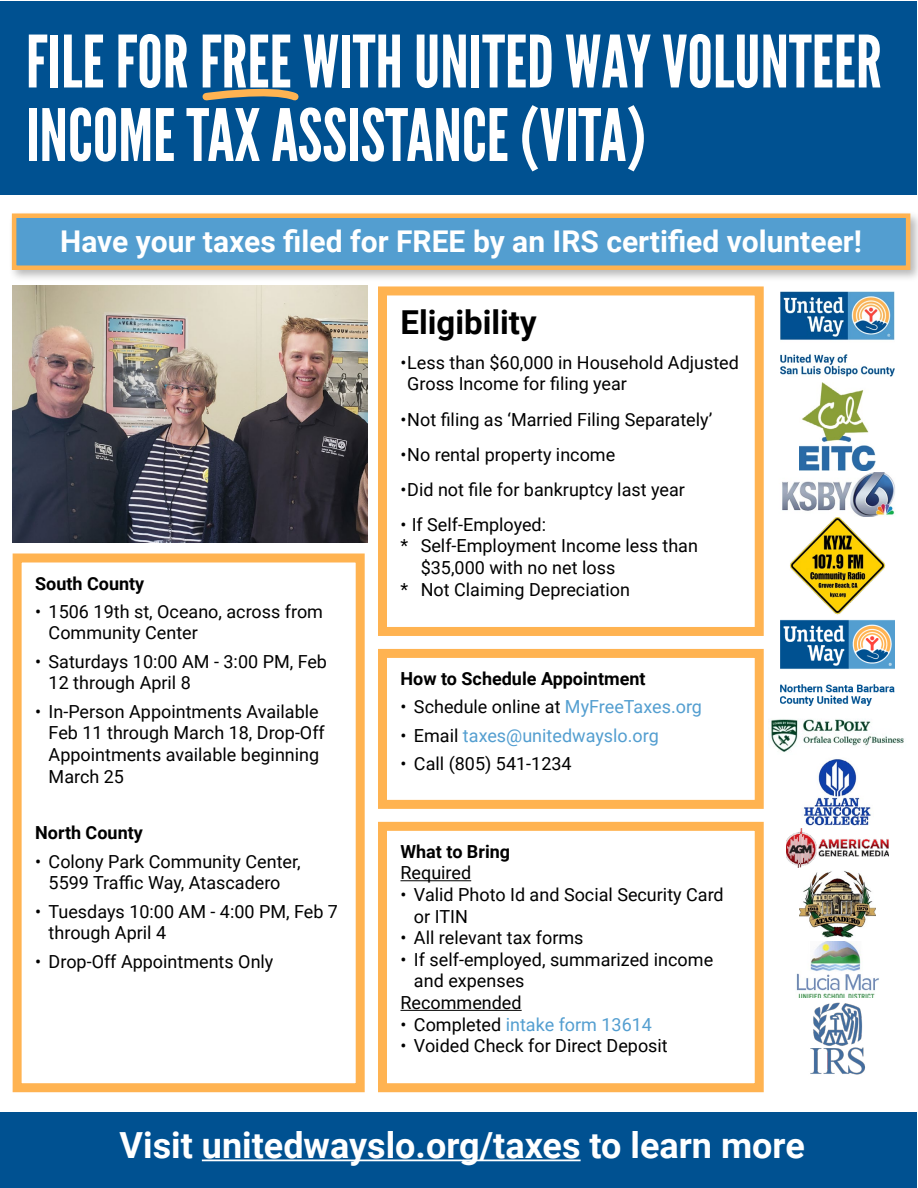
<style>
.page{position:relative;width:918px;height:1188px;background:#fff}
.page>*{position:absolute;margin:0;border:0;box-sizing:border-box;transform-origin:0 0}
.t1{font:72px/73.5px "League Gothic";color:#fff}
.t2{font:700 36px "Roboto";color:#fff}
.t3{font:700 33px "Roboto";color:#000}
.t4{font:700 30px "Roboto";color:#fff}
.t5{font:18px/21.6px "Roboto";color:#000}
.t6{font:700 18px "Roboto";color:#000}
.t7{font:18px "Roboto";color:#539ed0}
.s1{color:#539ed0}
.s2{color:#000}
</style>
<div class="page">
<div style="left:1px;top:1px;width:916px;height:193px;background:#005191"></div>
<div style="left:8px;top:210px;width:910px;height:73px;background:#000;opacity:.28"></div>
<svg style="left:10px;top:211px;width:903px;height:61px;background:#78a6bd"></svg>
<div style="left:1px;top:1112px;width:916px;height:76px;background:#005191"></div>
<hr style="left:202px;top:1160px;width:379px;height:1px;background:#fff">
<img style="left:780px;top:292px;width:114px;height:85px">
<img style="left:800px;top:383px;width:75px;height:87px">
<img style="left:13px;top:285px;width:355px;height:257px">
<div style="left:378px;top:286px;width:386px;height:350px;border:9px solid #ffb351"></div>
<div style="left:13px;top:554px;width:352px;height:538px;border:9px solid #ffb351"></div>
<hr style="left:400px;top:880px;width:71px;height:1px;background:#000">
<hr style="left:400px;top:1010px;width:122px;height:1px;background:#000">
<div style="left:378px;top:822px;width:386px;height:270px;border:9px solid #ffb351"></div>
<div style="left:378px;top:649px;width:386px;height:160px;border:9px solid #ffb351"></div>
<img style="left:782px;top:472px;width:113px;height:44px">
<img style="left:790px;top:517px;width:95px;height:98px">
<img style="left:780px;top:619px;width:114px;height:87px">
<img style="left:771px;top:719px;width:133px;height:33px">
<img style="left:803px;top:759px;width:68px;height:67px">
<img style="left:810px;top:1002px;width:55px;height:73px">
<svg style="left:202px;top:88px;width:97px;height:13px"></svg>
<img style="left:796px;top:941px;width:83px;height:57px">
<img style="left:800px;top:871px;width:75px;height:67px">
<img style="left:786px;top:829px;width:102px;height:39px">
<h1 class="t1" style="left:26px;top:25px;width:857px">FILE FOR FREE WITH UNITED WAY VOLUNTEER<br>INCOME TAX ASSISTANCE (VITA)</h1>
<h3 class="t4" style="left:60px;top:220px;width:803px">Have your taxes filed for FREE by an IRS certified volunteer!</h3>
<p class="t6" style="left:35px;top:570px;width:111px">South County</p>
<p class="t5" style="left:49px;top:600px;width:276px;text-indent:-14px">• 1506 19th st, Oceano, across from<br>Community Center</p>
<p class="t5" style="left:49px;top:650px;width:280px;text-indent:-14px">• Saturdays 10:00 AM - 3:00 PM, Feb<br>12 through April 8</p>
<p class="t5" style="left:49px;top:700px;width:278px;text-indent:-14px">• In-Person Appointments Available<br>Feb 11 through March 18, Drop-Off<br>Appointments available beginning<br>March 25</p>
<p class="t6" style="left:35px;top:820px;width:109px">North County</p>
<p class="t5" style="left:35px;top:850px;width:267px;text-align:center">• Colony Park Community Center,<br>5599 Traffic Way, Atascadero</p>
<p class="t5" style="left:49px;top:900px;width:291px;text-indent:-14px">• Tuesdays 10:00 AM - 4:00 PM, Feb 7 through April 4</p>
<p class="t5" style="left:35px;top:950px;width:240px">• Drop-Off Appointments Only</p>
<h3 class="t3" style="left:400px;top:299px;width:138px">Eligibility</h3>
<p class="t5" style="left:407px;top:351px;width:333px;text-indent:-7px">•Less than $60,000 in Household Adjusted<br>Gross Income for filing year</p>
<p class="t5" style="left:400px;top:408px;width:313px">•Not filing as ‘Married Filing Separately’</p>
<p class="t5" style="left:400px;top:443px;width:216px">•No rental property income</p>
<p class="t5" style="left:400px;top:478px;width:286px">•Did not file for bankruptcy last year</p>
<p class="t5" style="left:400px;top:513px;width:147px">• If Self-Employed:</p>
<p class="t5" style="left:400px;top:535px;width:299px">* Self-Employment Income less than</p>
<p class="t5" style="left:421px;top:556px;width:196px">$35,000 with no net loss</p>
<p class="t5" style="left:400px;top:578px;width:231px">* Not Claiming Depreciation</p>
<p class="t6" style="left:400px;top:666px;width:247px">How to Schedule Appointment</p>
<p class="t5" style="left:400px;top:695px;width:303px">• Schedule online at <span class="s1">MyFreeTaxes.org</span></p>
<p class="t7" style="left:400px;top:723px;width:260px"><span class="s2">• Email</span> taxes@unitedwayslo.org</p>
<p class="t5" style="left:400px;top:752px;width:173px">• Call (805) 541-1234</p>
<p class="t6" style="left:400px;top:839px;width:111px">What to Bring</p>
<p class="t5" style="left:400px;top:862px;width:72px">Required</p>
<p class="t5" style="left:414px;top:883px;width:311px;text-indent:-14px">• Valid Photo Id and Social Security Card or ITIN</p>
<p class="t5" style="left:400px;top:926px;width:185px">• All relevant tax forms</p>
<p class="t5" style="left:400px;top:948px;width:314px">• If self-employed, summarized income</p>
<p class="t5" style="left:414px;top:970px;width:112px">and expenses</p>
<p class="t5" style="left:400px;top:991px;width:123px">Recommended</p>
<p class="t7" style="left:400px;top:1012px;width:253px"><span class="s2">• Completed</span> intake form 13614</p>
<p class="t5" style="left:400px;top:1034px;width:269px">• Voided Check for Direct Deposit</p>
<h2 class="t2" style="left:120px;top:1120px;width:687px">Visit unitedwayslo.org/taxes to learn more</h2>
</div>
